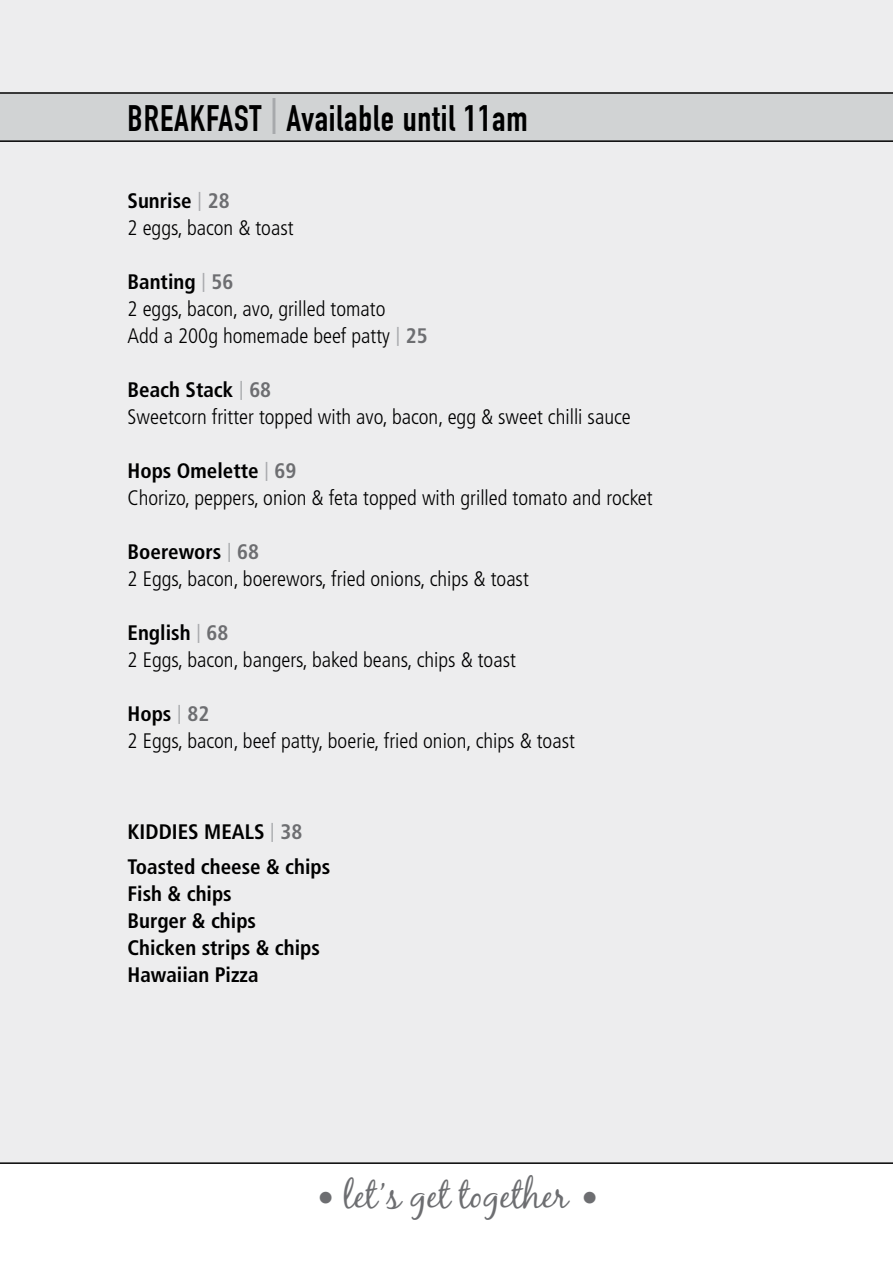
<style>
.page{position:relative;width:893px;height:1263px;background:#fff}
.page>*{position:absolute;margin:0;border:0;box-sizing:border-box;transform-origin:0 0}
.t1{font:700 36px "DIN Condensed";letter-spacing:.025em;color:#000}
.t2{font:36px "Black Jack";color:#6d6e71}
.t3{font:300 condensed 21px/27px "Frutiger";color:#000}
.t4{font:700 condensed 21px/27px "Frutiger";color:#000}
.s1{font-weight:700}
.s2{font-family:"Lucida Bright";font-weight:400;font-stretch:normal;color:#a7a9ac}
.s3{font-weight:700;color:#6d6e71}
.s4{color:#6d6e71}
.s5{font-family:"Ruthie";font-size:27px}
</style>
<div class="page">
<div style="left:0;top:0;width:893px;height:1162px;background:#ededee"></div>
<div style="left:0;top:93px;width:893px;height:48px;background:#d1d3d4"></div>
<hr style="left:0;top:92px;width:893px;height:2px;background:#000">
<hr style="left:0;top:140px;width:893px;height:2px;background:#000">
<hr style="left:0;top:1162px;width:893px;height:2px;background:#000">
<h1 class="t1" style="left:128px;top:97px;width:402px">BREAKFAST <sup>|</sup> Available until 11am</h1>
<p class="t3" style="left:128px;top:188px;width:167px"><span class="s1">Sunrise</span> <span class="s2">|</span> <span class="s3">28<br></span>2 eggs, bacon &amp; toast</p>
<p class="t3" style="left:128px;top:269px;width:302px"><span class="s1">Banting</span> <span class="s2">|</span> <span class="s3">56<br></span>2 eggs, bacon, avo, grilled tomato<br>Add a 200g homemade beef patty <span class="s2">|</span> <span class="s3">25</span></p>
<p class="t3" style="left:128px;top:377px;width:505px"><span class="s1">Beach Stack</span> <span class="s2">|</span> <span class="s3">68<br></span>Sweetcorn fritter topped with avo, bacon, egg &amp; sweet chilli sauce</p>
<p class="t3" style="left:128px;top:458px;width:527px"><span class="s1">Hops Omelette</span> <span class="s2">|</span> <span class="s3">69<br></span>Chorizo, peppers, onion &amp; feta topped with grilled tomato and rocket</p>
<p class="t3" style="left:128px;top:539px;width:403px"><span class="s1">Boerewors</span> <span class="s2">|</span> <span class="s3">68<br></span>2 Eggs, bacon, boerewors, fried onions, chips &amp; toast</p>
<p class="t3" style="left:128px;top:620px;width:390px"><span class="s1">English</span> <span class="s2">|</span> <span class="s3">68<br></span>2 Eggs, bacon, bangers, baked beans, chips &amp; toast</p>
<p class="t3" style="left:128px;top:701px;width:449px"><span class="s1">Hops</span> <span class="s2">|</span> <span class="s3">82<br></span>2 Eggs, bacon, beef patty, boerie, fried onion, chips &amp; toast</p>
<p class="t4" style="left:128px;top:813px;width:204px;line-height:35.5px">KIDDIES MEALS <span class="s2">|</span> <span class="s4">38<br></span>Toasted cheese &amp; chips</p>
<p class="t4" style="left:128px;top:880px;width:194px">Fish &amp; chips<br>Burger &amp; chips<br>Chicken strips &amp; chips<br>Hawaiian Pizza</p>
<h1 class="t2" style="left:318px;top:1173px;width:280px"><span class="s5">•</span> let s get together <span class="s5">•</span></h1>
<h1 class="t2" style="left:377px;top:1152px;width:12px">,</h1>
</div>
